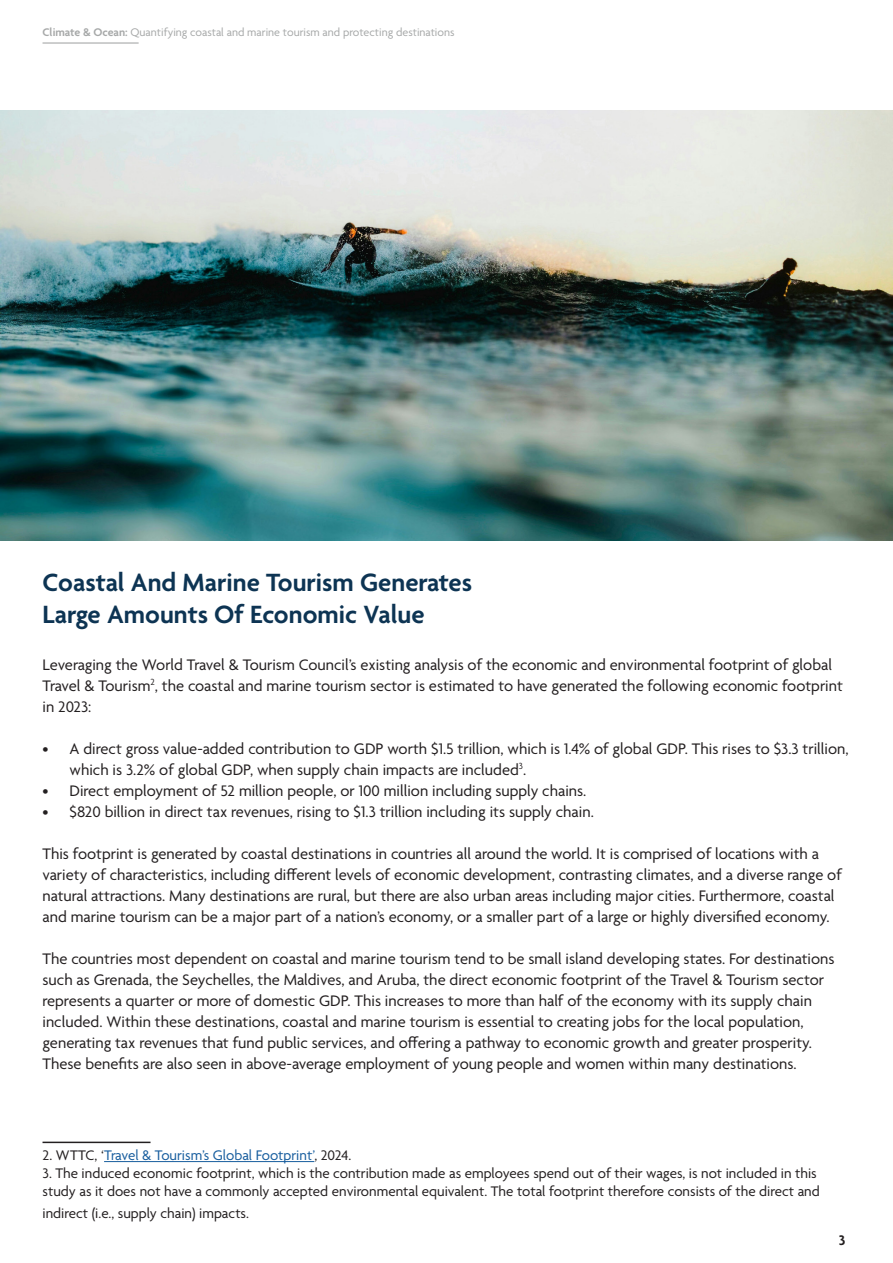
<style>
.page{position:relative;width:893px;height:1263px;background:#fff}
.page>*{position:absolute;margin:0;border:0;box-sizing:border-box;transform-origin:0 0}
.Heading{font:600 27px "Agenda";color:#0d3453}
.Body_copy{font:16.5px/21px "Agenda";color:#231f20}
.t1{font:15px/18px "Agenda";color:#231f20}
.t2{font:15px "Agenda";color:#175d9e}
.t3{font:600 15px "Agenda";color:#231f20}
.t4{font:12px "Agenda";color:#a7a9a9}
.s1{font-weight:600}
.s2{color:#231f20}
</style>
<div class="page">
<hr style="left:43px;top:42px;width:96px;height:2px;background:#a7a9a9">
<img style="left:0;top:111px;width:893px;height:429px">
<hr style="left:43px;top:1141px;width:108px;height:2px;background:#231f20">
<hr style="left:104px;top:1161px;width:210px;height:1px;background:#175d9e">
<p class="t4" style="left:43px;top:26px;width:414px"><span class="s1">Climate &amp; Ocean:</span> Quantifying coastal and marine tourism and protecting destinations</p>
<p class="Heading" style="left:43px;top:567px;width:431px">Coastal And Marine Tourism Generates</p>
<p class="Heading" style="left:43px;top:600px;width:384px">Large Amounts Of Economic Value</p>
<p class="Body_copy" style="left:43px;top:655px;width:802px">Leveraging the World Travel &amp; Tourism Council’s existing analysis of the economic and environmental footprint of global<br>Travel &amp; Tourism<sup>2</sup>, the coastal and marine tourism sector is estimated to have generated the following economic footprint in 2023:</p>
<p class="Body_copy" style="left:70px;top:739px;width:781px;text-indent:-27px">• A direct gross value-added contribution to GDP worth $1.5 trillion, which is 1.4% of global GDP. This rises to $3.3 trillion, which is 3.2% of global GDP, when supply chain impacts are included<sup>3</sup>.</p>
<p class="Body_copy" style="left:43px;top:781px;width:545px">• Direct employment of 52 million people, or 100 million including supply chains.</p>
<p class="Body_copy" style="left:43px;top:802px;width:553px">• $820 billion in direct tax revenues, rising to $1.3 trillion including its supply chain.</p>
<p class="Body_copy" style="left:43px;top:844px;width:801px">This footprint is generated by coastal destinations in countries all around the world. It is comprised of locations with a variety of characteristics, including different levels of economic development, contrasting climates, and a diverse range of natural attractions. Many destinations are rural, but there are also urban areas including major cities. Furthermore, coastal and marine tourism can be a major part of a nation’s economy, or a smaller part of a large or highly diversified economy.</p>
<p class="Body_copy" style="left:43px;top:949px;width:793px">The countries most dependent on coastal and marine tourism tend to be small island developing states. For destinations such as Grenada, the Seychelles, the Maldives, and Aruba, the direct economic footprint of the Travel &amp; Tourism sector represents a quarter or more of domestic GDP. This increases to more than half of the economy with its supply chain included. Within these destinations, coastal and marine tourism is essential to creating jobs for the local population, generating tax revenues that fund public services, and offering a pathway to economic growth and greater prosperity.<br>These benefits are also seen in above-average employment of young people and women within many destinations.</p>
<p class="t2" style="left:43px;top:1147px;width:310px"><span class="s2">2. WTTC, ‘</span>Travel &amp; Tourism’s Global Footprint’<span class="s2">, 2024.</span></p>
<p class="t1" style="left:43px;top:1165px;width:779px">3. The induced economic footprint, which is the contribution made as employees spend out of their wages, is not included in this study as it does not have a commonly accepted environmental equivalent. The total footprint therefore consists of the direct and</p>
<p class="t1" style="left:43px;top:1205px;width:208px">indirect (i.e., supply chain) impacts.</p>
<p class="t3" style="left:839px;top:1232px;width:8px">3</p>
</div>
